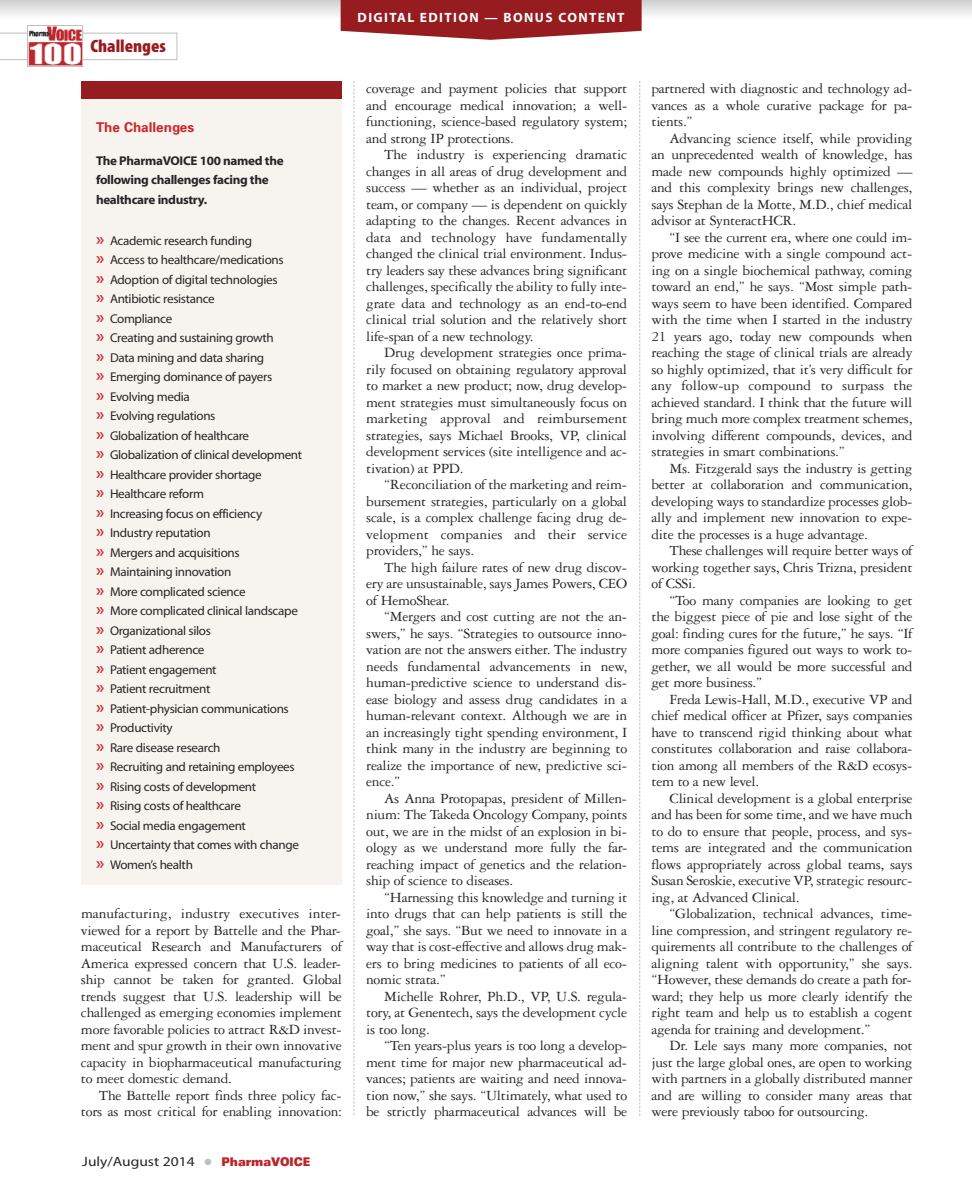
<style>
.page{position:relative;width:972px;height:1188px;background:#fff}
.page>*{position:absolute;margin:0;border:0;box-sizing:border-box;transform-origin:0 0}
.t1{font:18px "Myriad MM 830 wt 300 wd";color:#961c20;scale:1.05 1}
.t2{font:15px/16.5px "Garamond Three";letter-spacing:-.02em;color:#272627;text-align:justify}
.t3{font:13.5px "Myriad MM 400 wt 600 wd";color:#272627;scale:1.15 1}
.t4{font:13.5px "Myriad MM 700 wt 600 wd";letter-spacing:.1em;color:#fff}
.t5{font:700 13.5px "Univers";color:#cc262b}
.t6{font:12.75px/19.5px "Myriad MM 400 wt 600 wd";letter-spacing:-.025em;color:#272627}
.t7{font:12.75px/19.5px "Myriad MM 700 wt 600 wd";letter-spacing:-.025em;color:#272627}
.s1{font-family:"Myriad MM 565 wt 600 wd";font-size:18px;color:#cc262b}
.s2{color:#bebebe}
.s3{font-family:"Univers";font-weight:900;font-stretch:expanded;font-size:12px;color:#bb262c}
</style>
<div class="page">
<svg style="left:341px;top:0;width:301px;height:40px;background:#a2363a"></svg>
<svg style="left:0;top:33px;width:177px;height:27px"></svg>
<img style="left:29px;top:27px;width:52px;height:38px">
<div style="left:27px;top:25px;width:56px;height:42px;border:1px solid #bebebe"></div>
<div style="left:81px;top:93px;width:261px;height:792px;background:#f7f4ef"></div>
<div style="left:81px;top:81px;width:261px;height:18px;background:#961c20"></div>
<svg style="left:354px;top:81px;width:1px;height:1034px"></svg>
<svg style="left:639px;top:81px;width:1px;height:1035px"></svg>
<p class="t1" style="left:90px;top:40px;width:73px">Challenges</p>
<p class="t5" style="left:96px;top:122px;width:100px">The Challenges</p>
<p class="t7" style="left:96px;top:152px;width:189px">The PharmaVOICE 100 named the following challenges facing the healthcare industry.</p>
<p class="t6" style="left:96px;top:232px;width:208px"><span class="s1">»</span> Academic research funding<br><span class="s1">»</span> Access to healthcare/medications<br><span class="s1">»</span> Adoption of digital technologies<br><span class="s1">»</span> Antibiotic resistance<br><span class="s1">»</span> Compliance<br><span class="s1">»</span> Creating and sustaining growth<br><span class="s1">»</span> Data mining and data sharing<br><span class="s1">»</span> Emerging dominance of payers<br><span class="s1">»</span> Evolving media<br><span class="s1">»</span> Evolving regulations<br><span class="s1">»</span> Globalization of healthcare<br><span class="s1">»</span> Globalization of clinical development <span class="s1">»</span> Healthcare provider shortage<br><span class="s1">»</span> Healthcare reform<br><span class="s1">»</span> Increasing focus on efficiency<br><span class="s1">»</span> Industry reputation<br><span class="s1">»</span> Mergers and acquisitions<br><span class="s1">»</span> Maintaining innovation<br><span class="s1">»</span> More complicated science<br><span class="s1">»</span> More complicated clinical landscape <span class="s1">»</span> Organizational silos<br><span class="s1">»</span> Patient adherence<br><span class="s1">»</span> Patient engagement<br><span class="s1">»</span> Patient recruitment<br><span class="s1">»</span> Patient-physician communications<br><span class="s1">»</span> Productivity<br><span class="s1">»</span> Rare disease research<br><span class="s1">»</span> Recruiting and retaining employees <span class="s1">»</span> Rising costs of development<br><span class="s1">»</span> Rising costs of healthcare<br><span class="s1">»</span> Social media engagement<br><span class="s1">»</span> Uncertainty that comes with change <span class="s1">»</span> Women’s health</p>
<p class="t2" style="left:81px;top:907px;width:263px">manufacturing, industry executives inter&shy;viewed for a report by Battelle and the Phar&shy;maceutical Research and Manufacturers of America expressed concern that U.S. leader&shy;ship cannot be taken for granted. Global trends suggest that U.S. leadership will be challenged as emerging economies implement more favorable policies to attract R&amp;D invest&shy;ment and spur growth in their own innovative capacity in biopharmaceutical manufacturing to meet domestic demand.</p>
<p class="t2" style="left:81px;top:1088px;width:262px;text-align:right">The Battelle report finds three policy fac&shy;tors as most critical for enabling innovation:</p>
<p class="t3" style="left:82px;top:1157px;width:200px">July/August 2014 <span class="s2">●</span> <span class="s3">PharmaVOICE</span></p>
<p class="t4" style="left:358px;top:12px;width:268px">DIGITAL EDITION — BONUS CONTENT</p>
<p class="t2" style="left:366px;top:82px;width:263px">coverage and payment policies that support and encourage medical innovation; a well&shy;functioning, science-based regulatory system; and strong IP protections.</p>
<p class="t2" style="left:366px;top:148px;width:263px;text-indent:18px">The industry is experiencing dramatic changes in all areas of drug development and success — whether as an individual, project team, or company — is dependent on quickly adapting to the changes. Recent advances in data and technology have fundamentally changed the clinical trial environment. Indus&shy;try leaders say these advances bring significant challenges, specifically the ability to fully inte&shy;grate data and technology as an end-to-end clinical trial solution and the relatively short life-span of a new technology.</p>
<p class="t2" style="left:366px;top:346px;width:263px;text-indent:18px">Drug development strategies once prima&shy;rily focused on obtaining regulatory approval to market a new product; now, drug develop&shy;ment strategies must simultaneously focus on marketing approval and reimbursement strategies, says Michael Brooks, VP, clinical development services (site intelligence and ac&shy;tivation) at PPD.</p>
<p class="t2" style="left:366px;top:478px;width:263px;text-indent:18px">“Reconciliation of the marketing and reim&shy;bursement strategies, particularly on a global scale, is a complex challenge facing drug de&shy;velopment companies and their service providers,” he says.</p>
<p class="t2" style="left:366px;top:560px;width:263px;text-indent:18px">The high failure rates of new drug discov&shy;ery are unsustainable, says James Powers, CEO of HemoShear.</p>
<p class="t2" style="left:366px;top:610px;width:263px;text-indent:18px">“Mergers and cost cutting are not the an&shy;swers,” he says. “Strategies to outsource inno&shy;vation are not the answers either. The industry needs fundamental advancements in new, human-predictive science to understand dis&shy;ease biology and assess drug candidates in a human-relevant context. Although we are in an increasingly tight spending environment, I think many in the industry are beginning to realize the importance of new, predictive sci&shy;ence.”</p>
<p class="t2" style="left:366px;top:791px;width:263px;text-indent:18px">As Anna Protopapas, president of Millen&shy;nium: The Takeda Oncology Company, points out, we are in the midst of an explosion in bi&shy;ology as we understand more fully the far&shy;reaching impact of genetics and the relation&shy;ship of science to diseases.</p>
<p class="t2" style="left:366px;top:890px;width:263px;text-indent:18px">“Harnessing this knowledge and turning it into drugs that can help patients is still the goal,” she says. “But we need to innovate in a way that is cost-effective and allows drug mak&shy;ers to bring medicines to patients of all eco&shy;nomic strata.”</p>
<p class="t2" style="left:366px;top:989px;width:262px;text-indent:18px">Michelle Rohrer, Ph.D., VP, U.S. regula&shy;tory, at Genentech, says the development cycle is too long.</p>
<p class="t2" style="left:366px;top:1039px;width:262px;text-indent:18px">“Ten years-plus years is too long a develop&shy;ment time for major new pharmaceutical ad&shy;vances; patients are waiting and need innova&shy;tion now,” she says. “Ultimately, what used to be strictly pharmaceutical advances will be</p>
<p class="t2" style="left:652px;top:82px;width:262px">partnered with diagnostic and technology ad&shy;vances as a whole curative package for pa&shy;tients.”</p>
<p class="t2" style="left:652px;top:131px;width:263px;text-indent:18px">Advancing science itself, while providing an unprecedented wealth of knowledge, has made new compounds highly optimized — and this complexity brings new challenges, says Stephan de la Motte, M.D., chief medical advisor at SynteractHCR.</p>
<p class="t2" style="left:652px;top:230px;width:263px;text-indent:18px">“I see the current era, where one could im&shy;prove medicine with a single compound act&shy;ing on a single biochemical pathway, coming toward an end,” he says. “Most simple path&shy;ways seem to have been identified. Compared with the time when I started in the industry 21 years ago, today new compounds when reaching the stage of clinical trials are already so highly optimized, that it’s very difficult for any follow-up compound to surpass the achieved standard. I think that the future will bring much more complex treatment schemes, involving different compounds, devices, and strategies in smart combinations.”</p>
<p class="t2" style="left:652px;top:461px;width:263px;text-indent:18px">Ms. Fitzgerald says the industry is getting better at collaboration and communication, developing ways to standardize processes glob&shy;ally and implement new innovation to expe&shy;dite the processes is a huge advantage.</p>
<p class="t2" style="left:652px;top:544px;width:263px;text-indent:18px">These challenges will require better ways of working together says, Chris Trizna, president of CSSi.</p>
<p class="t2" style="left:652px;top:593px;width:263px;text-indent:18px">“Too many companies are looking to get the biggest piece of pie and lose sight of the goal: finding cures for the future,” he says. “If more companies figured out ways to work to&shy;gether, we all would be more successful and get more business.”</p>
<p class="t2" style="left:652px;top:692px;width:263px;text-indent:18px">Freda Lewis-Hall, M.D., executive VP and chief medical officer at Pfizer, says companies have to transcend rigid thinking about what constitutes collaboration and raise collabora&shy;tion among all members of the R&amp;D ecosys&shy;tem to a new level.</p>
<p class="t2" style="left:652px;top:791px;width:263px;text-indent:18px">Clinical development is a global enterprise and has been for some time, and we have much to do to ensure that people, process, and sys&shy;tems are integrated and the communication flows appropriately across global teams, says Susan Seroskie, executive VP, strategic resourc&shy;ing, at Advanced Clinical.</p>
<p class="t2" style="left:652px;top:907px;width:263px;text-indent:18px">“Globalization, technical advances, time&shy;line compression, and stringent regulatory re&shy;quirements all contribute to the challenges of aligning talent with opportunity,” she says. “However, these demands do create a path for&shy;ward; they help us more clearly identify the right team and help us to establish a cogent agenda for training and development.”</p>
<p class="t2" style="left:652px;top:1039px;width:263px;text-indent:18px">Dr. Lele says many more companies, not just the large global ones, are open to working with partners in a globally distributed manner and are willing to consider many areas that were previously taboo for outsourcing.</p>
</div>
